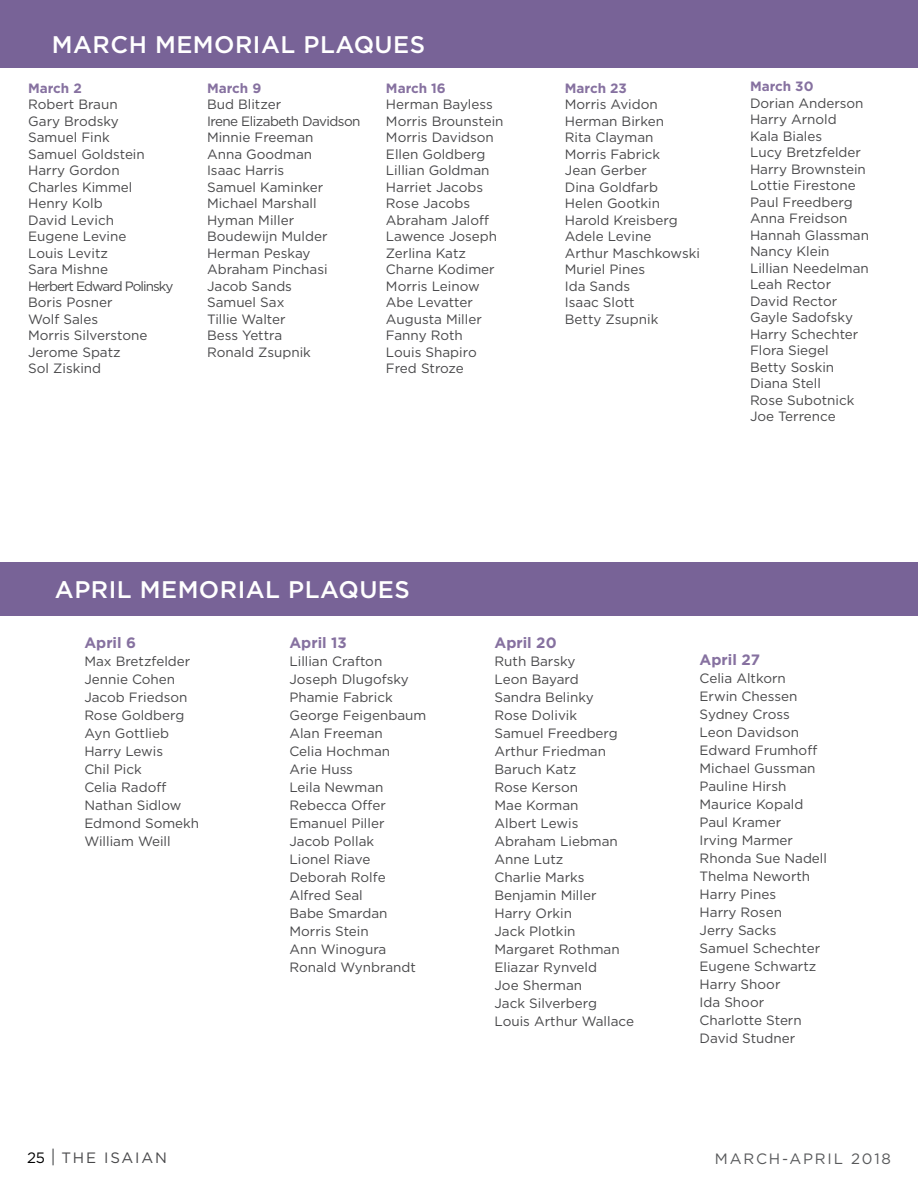
<style>
.page{position:relative;width:918px;height:1188px;background:#fff}
.page>*{position:absolute;margin:0;border:0;box-sizing:border-box;transform-origin:0 0}
.t1{font:500 24px "Gotham";letter-spacing:.02em;color:#fff}
.t2{font:700 15px "Gotham";color:#8671a0}
.t3{font:15px "Gotham";letter-spacing:.12em;color:#58595b}
.t4{font:15px "Gotham";letter-spacing:.12em;color:#48484a}
.t5{font:13.5px/16.5px "Gotham";color:#48484a}
.t6{font:700 13.5px "Gotham";color:#8671a0}
.s1{color:#000}
.s2{font-size:18px;color:#58595b}
</style>
<div class="page">
<div style="left:0;top:562px;width:918px;height:54px;background:#786397"></div>
<div style="left:0;top:0;width:918px;height:68px;background:#786397"></div>
<h1 class="t1" style="left:52px;top:29px;width:375px">MARCH MEMORIAL PLAQUES</h1>
<p class="t6" style="left:28px;top:79px;width:55px">March 2</p>
<p class="t5" style="left:28px;top:96px;width:147px">Robert Braun<br>Gary Brodsky<br>Samuel Fink<br>Samuel Goldstein<br>Harry Gordon<br>Charles Kimmel<br>Henry Kolb<br>David Levich<br>Eugene Levine<br>Louis Levitz<br>Sara Mishne<br>Herbert Edward Polinsky<br>Boris Posner<br>Wolf Sales<br>Morris Silverstone<br>Jerome Spatz<br>Sol Ziskind</p>
<p class="t6" style="left:207px;top:79px;width:56px">March 9</p>
<p class="t5" style="left:207px;top:96px;width:155px">Bud Blitzer<br>Irene Elizabeth Davidson<br>Minnie Freeman<br>Anna Goodman<br>Isaac Harris<br>Samuel Kaminker<br>Michael Marshall<br>Hyman Miller<br>Boudewijn Mulder<br>Herman Peskay<br>Abraham Pinchasi<br>Jacob Sands<br>Samuel Sax<br>Tillie Walter<br>Bess Yettra<br>Ronald Zsupnik</p>
<p class="t6" style="left:386px;top:79px;width:61px">March 16</p>
<p class="t5" style="left:386px;top:96px;width:119px">Herman Bayless<br>Morris Brounstein<br>Morris Davidson<br>Ellen Goldberg<br>Lillian Goldman<br>Harriet Jacobs<br>Rose Jacobs<br>Abraham Jaloff<br>Lawence Joseph<br>Zerlina Katz<br>Charne Kodimer<br>Morris Leinow<br>Abe Levatter<br>Augusta Miller<br>Fanny Roth<br>Louis Shapiro<br>Fred Stroze</p>
<p class="t6" style="left:565px;top:79px;width:64px">March 23</p>
<p class="t5" style="left:565px;top:96px;width:137px">Morris Avidon<br>Herman Birken<br>Rita Clayman<br>Morris Fabrick<br>Jean Gerber<br>Dina Goldfarb<br>Helen Gootkin<br>Harold Kreisberg<br>Adele Levine<br>Arthur Maschkowski<br>Muriel Pines<br>Ida Sands<br>Isaac Slott<br>Betty Zsupnik</p>
<p class="t6" style="left:750px;top:78px;width:65px">March 30</p>
<p class="t5" style="left:750px;top:95px;width:121px">Dorian Anderson<br>Harry Arnold<br>Kala Biales<br>Lucy Bretzfelder<br>Harry Brownstein<br>Lottie Firestone<br>Paul Freedberg<br>Anna Freidson<br>Hannah Glassman<br>Nancy Klein<br>Lillian Needelman<br>Leah Rector<br>David Rector<br>Gayle Sadofsky<br>Harry Schechter<br>Flora Siegel<br>Betty Soskin<br>Diana Stell<br>Rose Subotnick<br>Joe Terrence</p>
<h1 class="t1" style="left:55px;top:573px;width:357px">APRIL MEMORIAL PLAQUES</h1>
<p class="t2" style="left:84px;top:633px;width:53px">April 6</p>
<p class="t5" style="left:84px;top:652px;width:116px;line-height:18px">Max Bretzfelder<br>Jennie Cohen<br>Jacob Friedson<br>Rose Goldberg<br>Ayn Gottlieb<br>Harry Lewis<br>Chil Pick<br>Celia Radoff<br>Nathan Sidlow<br>Edmond Somekh<br>William Weill</p>
<p class="t2" style="left:289px;top:633px;width:59px">April 13</p>
<p class="t5" style="left:289px;top:652px;width:138px;line-height:18px">Lillian Crafton<br>Joseph Dlugofsky<br>Phamie Fabrick<br>George Feigenbaum<br>Alan Freeman<br>Celia Hochman<br>Arie Huss<br>Leila Newman<br>Rebecca Offer<br>Emanuel Piller<br>Jacob Pollak<br>Lionel Riave<br>Deborah Rolfe<br>Alfred Seal<br>Babe Smardan<br>Morris Stein<br>Ann Winogura<br>Ronald Wynbrandt</p>
<p class="t2" style="left:495px;top:633px;width:64px">April 20</p>
<p class="t5" style="left:495px;top:652px;width:141px;line-height:18px">Ruth Barsky<br>Leon Bayard<br>Sandra Belinky<br>Rose Dolivik<br>Samuel Freedberg<br>Arthur Friedman<br>Baruch Katz<br>Rose Kerson<br>Mae Korman<br>Albert Lewis<br>Abraham Liebman<br>Anne Lutz<br>Charlie Marks<br>Benjamin Miller<br>Harry Orkin<br>Jack Plotkin<br>Margaret Rothman<br>Eliazar Rynveld<br>Joe Sherman<br>Jack Silverberg<br>Louis Arthur Wallace</p>
<p class="t2" style="left:700px;top:650px;width:62px">April 27</p>
<p class="t5" style="left:700px;top:669px;width:129px;line-height:18px">Celia Altkorn<br>Erwin Chessen<br>Sydney Cross<br>Leon Davidson<br>Edward Frumhoff<br>Michael Gussman<br>Pauline Hirsh<br>Maurice Kopald<br>Paul Kramer<br>Irving Marmer<br>Rhonda Sue Nadell<br>Thelma Neworth<br>Harry Pines<br>Harry Rosen<br>Jerry Sacks<br>Samuel Schechter<br>Eugene Schwartz<br>Harry Shoor<br>Ida Shoor<br>Charlotte Stern<br>David Studner</p>
<p class="t4" style="left:27px;top:1148px;width:141px"><span class="s1">25</span> <span class="s2">|</span> THE ISAIAN</p>
<p class="t3" style="left:715px;top:1149px;width:178px">MARCH-APRIL 2018</p>
</div>
